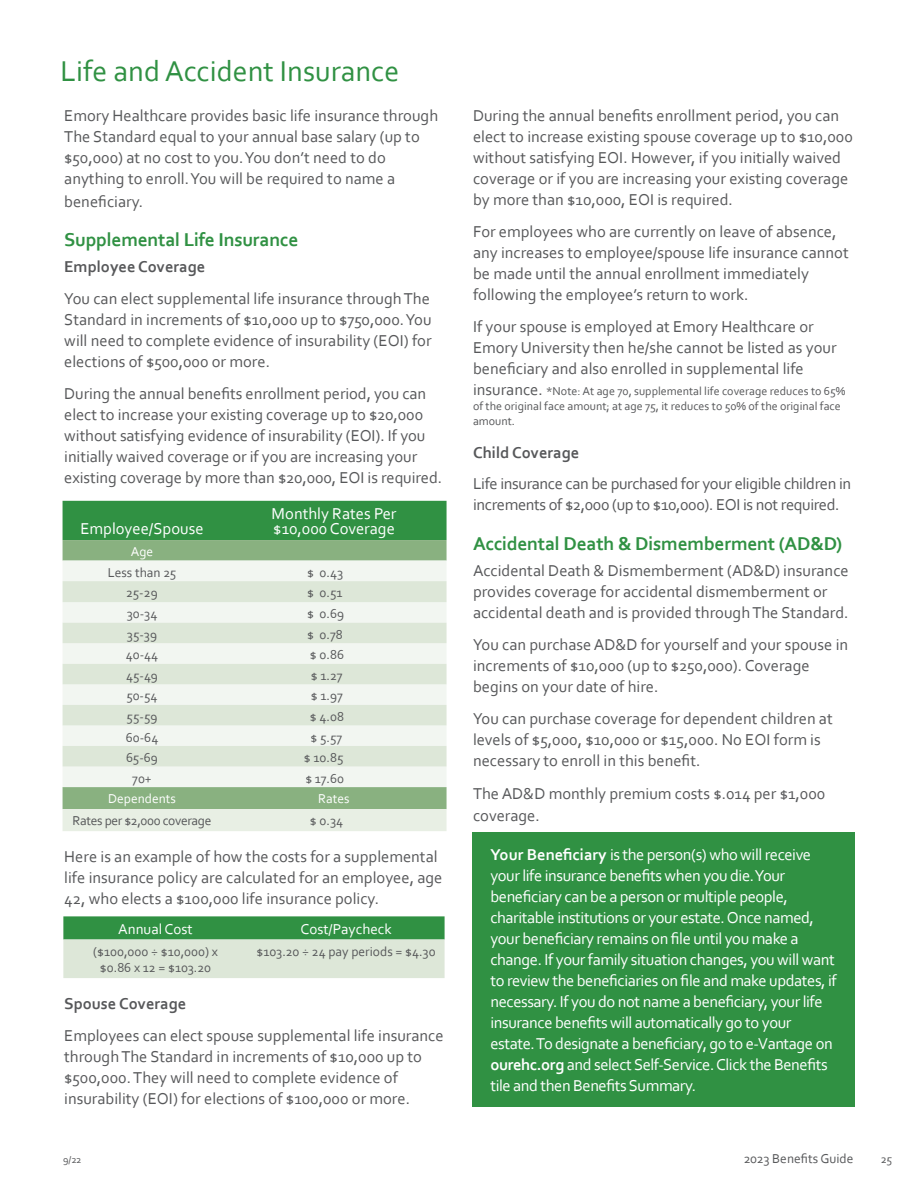
<style>
.page{position:relative;width:918px;height:1188px;background:#fff}
.page>*{position:absolute;margin:0;border:0;box-sizing:border-box;transform-origin:0 0}
.head_1{font:30px "Corbel";color:#309143}
.Green_Bold_Subheads{font:700 19.5px "Corbel";letter-spacing:-.01em;color:#309143}
._2017_Body_Copy{font:16.5px/21px "Corbel";color:#57585a}
.body_text{font:16.5px/21px "Corbel";letter-spacing:-.025em;color:#fff}
.body_text-2{font:16.5px/21px "Corbel";color:#57585a}
._2017_Body_Copy-2{font:16.5px/21px "Corbel";letter-spacing:-.02em;color:#57585a}
.head_2{font:16.5px/15px "Corbel";color:#fff}
.body_text-3{font:700 16.5px "Corbel";color:#57585a}
.Table_text_9{font:15px "Corbel";color:#fff}
.head_2-2{font:13.5px "Corbel";color:#57585a}
.Table_text_9-2{font:13.5px "Corbel";color:#57585a}
.head_2-3{font:13.5px "Corbel";letter-spacing:-.025em;color:#57585a}
.head_2-4{font:13.5px "Corbel";color:#fff}
.t1{font:12px/15px "Corbel";color:#57585a}
.t2{font:10.5px "Corbel";color:#57585a}
.s1{font-size:16.5px}
.s2{font-weight:700}
</style>
<div class="page">
<div style="left:63px;top:501px;width:384px;height:39px;background:#309143"></div>
<div style="left:63px;top:540px;width:384px;height:269px;background:#89b180"></div>
<div style="left:63px;top:561px;width:384px;height:226px;background:#f2f6f1"></div>
<svg style="left:63px;top:581px;width:384px;height:186px;fill:#dde7d8"></svg>
<div style="left:63px;top:809px;width:384px;height:22px;background:#e8efe4"></div>
<svg style="left:63px;top:916px;width:382px;height:62px;background:#9dc7a1"></svg>
<div style="left:472px;top:832px;width:383px;height:275px;background:#309143"></div>
<p class="head_1" style="left:60px;top:53px;width:340px">Life and Accident Insurance</p>
<p class="_2017_Body_Copy" style="left:64px;top:105px;width:375px">Emory Healthcare provides basic life insurance through The Standard equal to your annual base salary (up to $50,000) at no cost to you. You don’t need to do anything to enroll. You will be required to name a</p>
<p class="_2017_Body_Copy" style="left:64px;top:190px;width:80px">beneficiary.</p>
<p class="Green_Bold_Subheads" style="left:64px;top:227px;width:236px">Supplemental Life Insurance</p>
<p class="body_text-3" style="left:64px;top:256px;width:143px">Employee Coverage</p>
<p class="_2017_Body_Copy" style="left:64px;top:287px;width:369px;text-align:justify">You can elect supplemental life insurance through The Standard in increments of $10,000 up to $750,000. You will need to complete evidence of insurability (EOI) for elections of $500,000 or more.</p>
<p class="_2017_Body_Copy" style="left:64px;top:383px;width:379px">During the annual benefits enrollment period, you can elect to increase your existing coverage up to $20,000 without satisfying evidence of insurability (EOI). If you initially waived coverage or if you are increasing your existing coverage by more than $20,000, EOI is required.</p>
<p class="head_2" style="left:81px;top:521px;width:125px">Employee/Spouse</p>
<p class="head_2" style="left:272px;top:506px;width:126px">Monthly Rates Per $10,000 Coverage</p>
<p class="head_2-4" style="left:131px;top:543px;width:24px">Age</p>
<p class="head_2-2" style="left:108px;top:564px;width:70px">Less than 25</p>
<p class="head_2-2" style="left:307px;top:564px;width:37px">$ 0.43</p>
<p class="head_2-2" style="left:126px;top:584px;width:33px">25-29</p>
<p class="head_2-2" style="left:307px;top:584px;width:37px">$ 0.51</p>
<p class="head_2-2" style="left:127px;top:605px;width:32px">30-34</p>
<p class="head_2-2" style="left:307px;top:605px;width:38px">$ 0.69</p>
<p class="head_2-2" style="left:127px;top:626px;width:32px">35-39</p>
<p class="head_2-2" style="left:307px;top:626px;width:37px">$ 0.78</p>
<p class="head_2-2" style="left:126px;top:646px;width:34px">40-44</p>
<p class="head_2-2" style="left:310px;top:646px;width:36px">$ 0.86</p>
<p class="head_2-2" style="left:126px;top:667px;width:34px">45-49</p>
<p class="head_2-2" style="left:311px;top:667px;width:33px">$ 1. 27</p>
<p class="head_2-2" style="left:127px;top:688px;width:33px">50-54</p>
<p class="head_2-2" style="left:311px;top:688px;width:34px">$ 1.97</p>
<p class="head_2-2" style="left:127px;top:708px;width:33px">55-59</p>
<p class="head_2-2" style="left:310px;top:708px;width:36px">$ 4.08</p>
<p class="head_2-2" style="left:126px;top:729px;width:34px">60-64</p>
<p class="head_2-2" style="left:310px;top:729px;width:33px">$ 5.57</p>
<p class="head_2-2" style="left:126px;top:749px;width:34px">65-69</p>
<p class="head_2-2" style="left:304px;top:749px;width:41px">$ 10.85</p>
<p class="head_2-2" style="left:132px;top:770px;width:21px">70+</p>
<p class="head_2-2" style="left:305px;top:770px;width:40px">$ 17. 60</p>
<p class="head_2-4" style="left:108px;top:790px;width:69px">Dependents</p>
<p class="head_2-4" style="left:318px;top:790px;width:33px">Rates</p>
<p class="head_2-3" style="left:73px;top:812px;width:140px">Rates per $2,000 coverage</p>
<p class="head_2-2" style="left:310px;top:812px;width:35px">$ 0.34</p>
<p class="body_text-2" style="left:64px;top:846px;width:380px">Here is an example of how the costs for a supplemental life insurance policy are calculated for an employee, age<br>42, who elects a $100,000 life insurance policy.</p>
<p class="Table_text_9" style="left:118px;top:919px;width:76px">Annual Cost</p>
<p class="Table_text_9" style="left:301px;top:919px;width:93px">Cost/Paycheck</p>
<p class="Table_text_9-2" style="left:93px;top:943px;width:126px">($100,000 ÷ $10,000) x</p>
<p class="Table_text_9-2" style="left:100px;top:959px;width:113px">$0.86 x 12 = $103. 20</p>
<p class="Table_text_9-2" style="left:257px;top:943px;width:181px">$103.20 ÷ 24 pay periods = $4.30</p>
<p class="body_text-3" style="left:64px;top:994px;width:124px">Spouse Coverage</p>
<p class="_2017_Body_Copy" style="left:64px;top:1025px;width:381px">Employees can elect spouse supplemental life insurance through The Standard in increments of $10,000 up to $500,000. They will need to complete evidence of insurability (EOI) for elections of $100,000 or more.</p>
<p class="_2017_Body_Copy" style="left:473px;top:105px;width:381px">During the annual benefits enrollment period, you can elect to increase existing spouse coverage up to $10,000 without satisfying EOI. However, if you initially waived coverage or if you are increasing your existing coverage by more than $10,000, EOI is required.</p>
<p class="_2017_Body_Copy" style="left:473px;top:221px;width:377px">For employees who are currently on leave of absence, any increases to employee/spouse life insurance cannot be made until the annual enrollment immediately following the employee’s return to work.</p>
<p class="_2017_Body_Copy" style="left:473px;top:316px;width:365px">If your spouse is employed at Emory Healthcare or<br>Emory University then he/she cannot be listed as your beneficiary and also enrolled in supplemental life</p>
<p class="t1" style="left:473px;top:384px;width:374px"><span class="s1">insurance.</span> *Note: At age 70, supplemental life coverage reduces to 65% of the original face amount; at age 75, it reduces to 50% of the original face amount.</p>
<p class="body_text-3" style="left:473px;top:442px;width:108px">Child Coverage</p>
<p class="_2017_Body_Copy-2" style="left:473px;top:473px;width:380px">Life insurance can be purchased for your eligible children in increments of $2,000 (up to $10,000). EOI is not required.</p>
<p class="Green_Bold_Subheads" style="left:473px;top:531px;width:371px">Accidental Death &amp; Dismemberment (AD&amp;D)</p>
<p class="_2017_Body_Copy" style="left:473px;top:559px;width:377px">Accidental Death &amp; Dismemberment (AD&amp;D) insurance provides coverage for accidental dismemberment or accidental death and is provided through The Standard.</p>
<p class="_2017_Body_Copy" style="left:473px;top:634px;width:377px">You can purchase AD&amp;D for yourself and your spouse in increments of $10,000 (up to $250,000). Coverage begins on your date of hire.</p>
<p class="_2017_Body_Copy" style="left:473px;top:708px;width:361px">You can purchase coverage for dependent children at levels of $5,000, $10,000 or $15,000. No EOI form is necessary to enroll in this benefit.</p>
<p class="_2017_Body_Copy" style="left:473px;top:781px;width:354px;line-height:22.5px">The AD&amp;D monthly premium costs $.014 per $1,000 coverage.</p>
<p class="body_text" style="left:490px;top:843px;width:348px"><span class="s2">Your Beneficiary</span> is the person(s) who will receive your life insurance benefits when you die. Your beneficiary can be a person or multiple people, charitable institutions or your estate. Once named, your beneficiary remains on file until you make a change. If your family situation changes, you will want to review the beneficiaries on file and make updates, if necessary. If you do not name a beneficiary, your life insurance benefits will automatically go to your estate. To designate a beneficiary, go to e-Vantage on <span class="s2">ourehc.org</span> and select Self-Service. Click the Benefits tile and then Benefits Summary.</p>
<p class="t2" style="left:63px;top:1153px;width:20px">9/22</p>
<p class="Table_text_9-2" style="left:744px;top:1150px;width:111px">2023 Benefits Guide</p>
<p class="t1" style="left:881px;top:1151px;width:13px">25</p>
</div>
